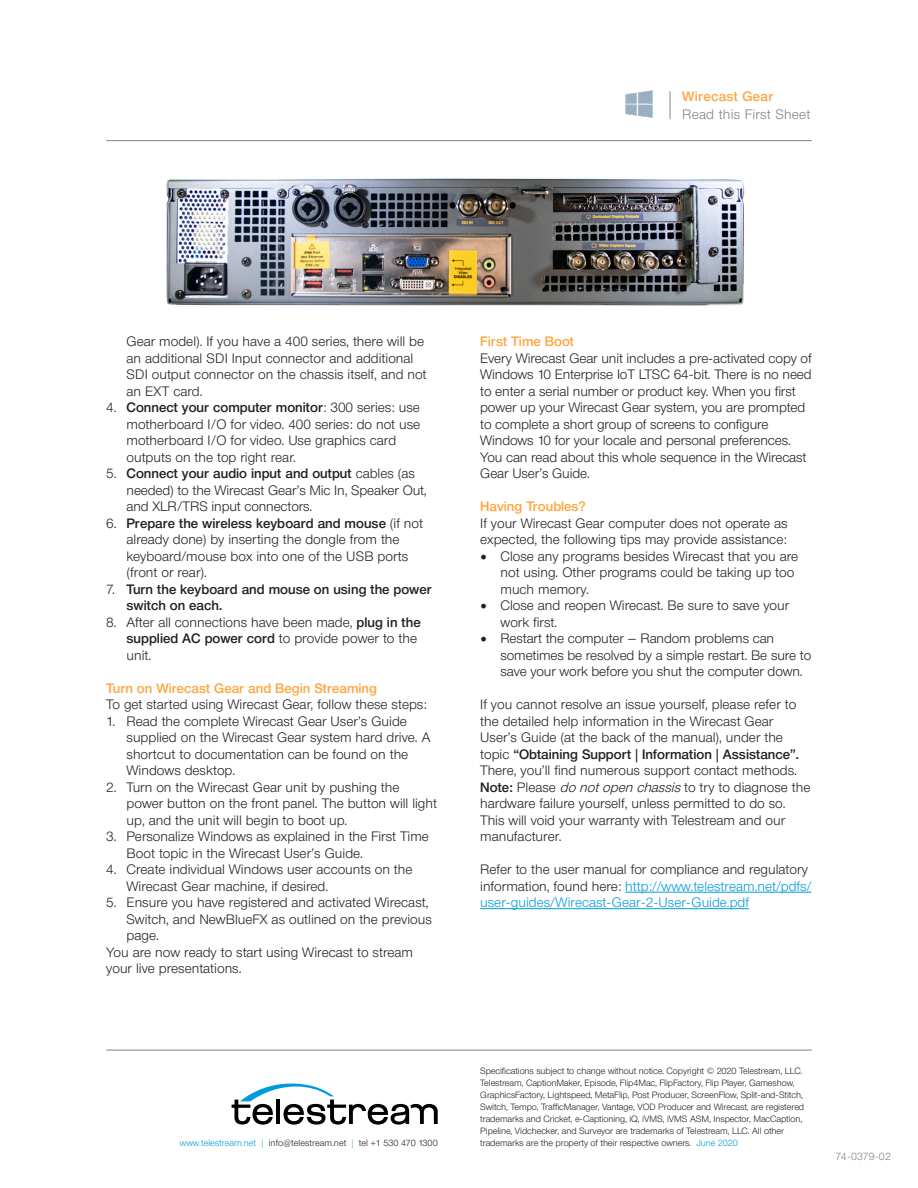
<style>
.page{position:relative;width:918px;height:1188px;background:#fff}
.page>*{position:absolute;margin:0;border:0;box-sizing:border-box;transform-origin:0 0}
.t1{font:300 13.5px/16.5px "Neue Helvetica BQ";color:#231f20}
.t2{font:300 13.5px/16.5px "Neue Helvetica BQ";color:#009bdf}
.t3{font:500 13.5px "Neue Helvetica BQ";color:#ffa53b}
.t4{font:500 13.5px/16.5px "Neue Helvetica BQ";color:#231f20}
.t5{font:300 13.5px "Neue Helvetica BQ";letter-spacing:.02em;color:#808285}
.t6{font:500 13.5px "Neue Helvetica BQ";letter-spacing:.02em;color:#ffa53b}
.t7{font:300 10.5px "Neue Helvetica BQ";letter-spacing:-.01em;color:#808285}
.t8{font:300 9px/11.9px "Neue Helvetica BQ";letter-spacing:-.01em;color:#231f20}
.s1{font-weight:500}
.s2{font-weight:300}
.s3{color:#009bdf}
.s4{font-family:"Minion Pro";font-weight:400;font-size:18px}
.s5{font-style:italic}
.s6{color:#231f20}
</style>
<div class="page">
<hr style="left:106px;top:1050px;width:706px;height:1px;background:#808285">
<svg style="left:232px;top:1084px;width:206px;height:41px"></svg>
<hr style="left:625px;top:892px;width:186px;height:1px;background:#009bdf">
<hr style="left:480px;top:908px;width:269px;height:1px;background:#009bdf">
<img style="left:166px;top:178px;width:579px;height:128px">
<hr style="left:106px;top:140px;width:706px;height:1px;background:#808285">
<svg style="left:670px;top:91px;width:1px;height:28px"></svg>
<img style="left:625px;top:90px;width:28px;height:28px">
<p class="t6" style="left:682px;top:87px;width:93px">Wirecast Gear</p>
<p class="t5" style="left:682px;top:106px;width:130px">Read this First Sheet</p>
<p class="t1" style="left:127px;top:333px;width:302px">Gear model). If you have a 400 series, there will be an additional SDI Input connector and additional SDI output connector on the chassis itself, and not an EXT card.</p>
<p class="t1" style="left:127px;top:399px;width:295px;text-indent:-20px">4. <span class="s1">Connect your computer monitor</span>: 300 series: use motherboard I/O for video. 400 series: do not use motherboard I/O for video. Use graphics card outputs on the top right rear.</p>
<p class="t1" style="left:127px;top:465px;width:302px;text-indent:-20px">5. <span class="s1">Connect your audio input and output</span> cables (as needed) to the Wirecast Gear’s Mic In, Speaker Out, and XLR/TRS input connectors.</p>
<p class="t1" style="left:127px;top:515px;width:298px;text-indent:-20px">6. <span class="s1">Prepare the wireless keyboard and mouse</span> (if not already done) by inserting the dongle from the keyboard/mouse box into one of the USB ports (front or rear).</p>
<p class="t4" style="left:127px;top:581px;width:307px;text-indent:-20px"><span class="s2">7.</span> Turn the keyboard and mouse on using the power switch on each.</p>
<p class="t1" style="left:127px;top:614px;width:296px;text-indent:-20px">8. After all connections have been made, <span class="s1">plug in the supplied AC power cord</span> to provide power to the unit.</p>
<p class="t3" style="left:106px;top:680px;width:272px">Turn on Wirecast Gear and Begin Streaming</p>
<p class="t1" style="left:106px;top:696px;width:322px">To get started using Wirecast Gear, follow these steps:</p>
<p class="t1" style="left:127px;top:713px;width:305px;text-indent:-20px">1. Read the complete Wirecast Gear User’s Guide supplied on the Wirecast Gear system hard drive. A shortcut to documentation can be found on the Windows desktop.</p>
<p class="t1" style="left:127px;top:779px;width:312px;text-indent:-20px">2. Turn on the Wirecast Gear unit by pushing the power button on the front panel. The button will light up, and the unit will begin to boot up.</p>
<p class="t1" style="left:127px;top:828px;width:304px;text-indent:-20px">3. Personalize Windows as explained in the First Time<br>Boot topic in the Wirecast User’s Guide.</p>
<p class="t1" style="left:127px;top:861px;width:287px;text-indent:-20px">4. Create individual Windows user accounts on the<br>Wirecast Gear machine, if desired.</p>
<p class="t1" style="left:127px;top:894px;width:307px;text-indent:-20px">5. Ensure you have registered and activated Wirecast,<br>Switch, and NewBlueFX as outlined on the previous page.</p>
<p class="t1" style="left:106px;top:944px;width:308px">You are now ready to start using Wirecast to stream your live presentations.</p>
<p class="t8" style="left:180px;top:1136px;width:259px"><span class="s3">www.telestream.net |</span> info@telestream.net <span class="s3">|</span> tel +1 530 470 1300</p>
<p class="t3" style="left:480px;top:333px;width:95px">First Time Boot</p>
<p class="t1" style="left:480px;top:350px;width:333px">Every Wirecast Gear unit includes a pre-activated copy of Windows 10 Enterprise IoT LTSC 64-bit. There is no need to enter a serial number or product key. When you first power up your Wirecast Gear system, you are prompted to complete a short group of screens to configure Windows 10 for your locale and personal preferences.<br>You can read about this whole sequence in the Wirecast Gear User’s Guide.</p>
<p class="t3" style="left:480px;top:498px;width:107px">Having Troubles?</p>
<p class="t1" style="left:480px;top:515px;width:309px">If your Wirecast Gear computer does not operate as expected, the following tips may provide assistance:</p>
<p class="t1" style="left:501px;top:548px;width:299px;text-indent:-20px"><span class="s4">•</span> Close any programs besides Wirecast that you are not using. Other programs could be taking up too much memory.</p>
<p class="t1" style="left:501px;top:597px;width:290px;text-indent:-20px"><span class="s4">•</span> Close and reopen Wirecast. Be sure to save your work first.</p>
<p class="t1" style="left:501px;top:630px;width:312px;text-indent:-20px"><span class="s4">•</span> Restart the computer – Random problems can sometimes be resolved by a simple restart. Be sure to save your work before you shut the computer down.</p>
<p class="t1" style="left:480px;top:696px;width:320px">If you cannot resolve an issue yourself, please refer to the detailed help information in the Wirecast Gear User’s Guide (at the back of the manual), under the topic <span class="s1">“Obtaining Support | Information | Assistance”.<br></span>There, you’ll find numerous support contact methods.</p>
<p class="t1" style="left:480px;top:779px;width:332px"><span class="s1">Note:</span> Please <span class="s5">donotopenchassis</span>to try to diagnose the hardware failure yourself, unless permitted to do so.<br>This will void your warranty with Telestream and our manufacturer.</p>
<p class="t2" style="left:480px;top:861px;width:333px"><span class="s6">Refer to the user manual for compliance and regulatory information, found here:</span> http://www.telestream.net/pdfs/ user-guides/Wirecast-Gear-2-User-Guide.pdf</p>
<p class="t8" style="left:480px;top:1065px;width:324px">Specifications subject to change without notice. Copyright © 2020 Telestream, LLC.</p>
<p class="t8" style="left:480px;top:1077px;width:325px">Telestream, CaptionMaker, Episode, Flip4Mac, FlipFactory, Flip Player, Gameshow, GraphicsFactory, Lightspeed, MetaFlip, Post Producer, ScreenFlow, Split-and-Stitch, Switch, Tempo, TrafficManager, Vantage, VOD Producer and Wirecast, are registered trademarks and Cricket, e-Captioning, iQ, iVMS, iVMS ASM, Inspector, MacCaption, Pipeline, Vidchecker, and Surveyor are trademarks of Telestream, LLC. All other trademarks are the property of their respective owners. <span class="s3">June 2020</span></p>
<p class="t7" style="left:835px;top:1150px;width:57px">74-0379-02</p>
</div>
